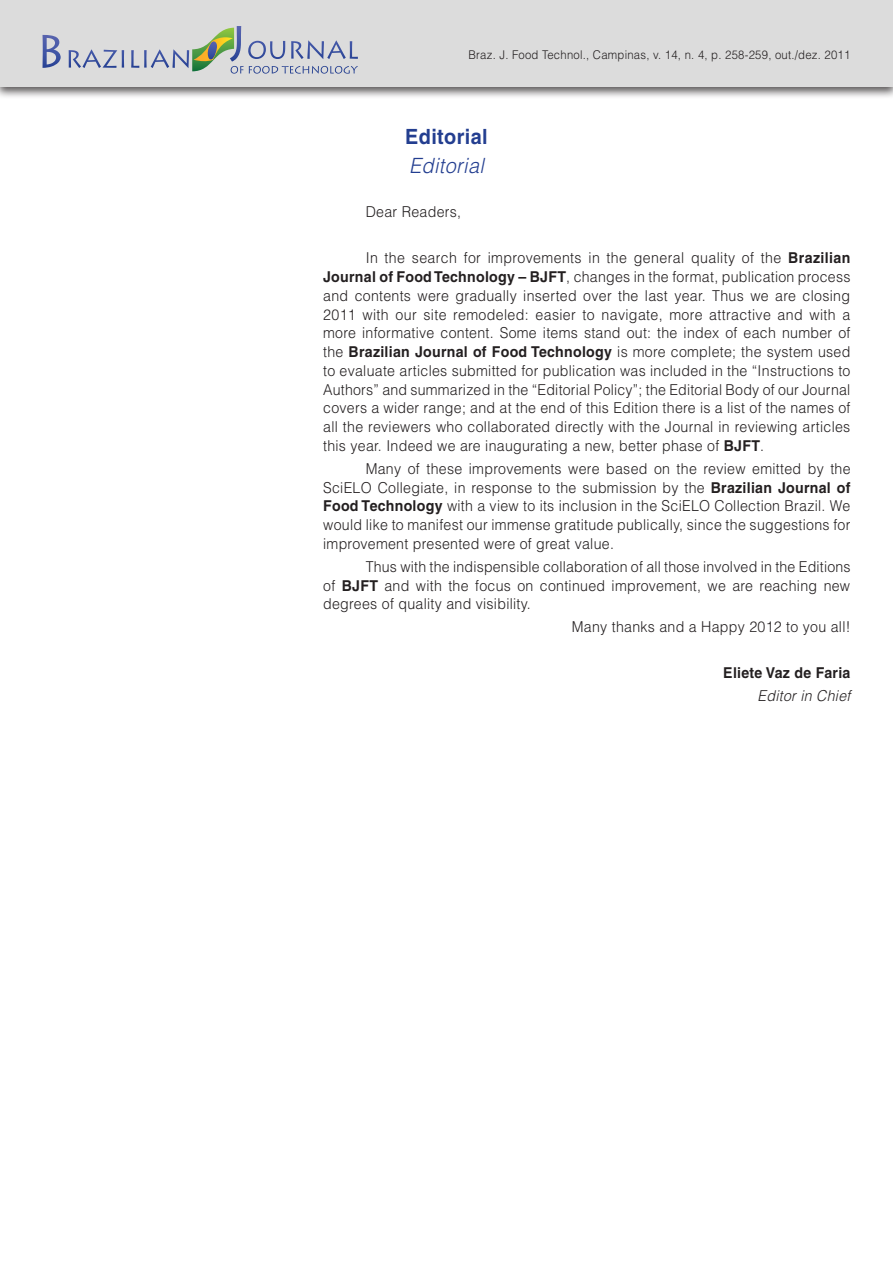
<style>
.page{position:relative;width:893px;height:1263px;background:#fff}
.page>*{position:absolute;margin:0;border:0;box-sizing:border-box;transform-origin:0 0}
.Título___1o_idioma{font:700 21px "Helvetica";letter-spacing:.02em;color:#233e90;scale:.94 1}
.Título___2o_idioma{font:italic 300 21px "Helvetica";letter-spacing:.02em;color:#233e90;scale:.94 1}
.Corpo{font:300 15px/18.8px "Helvetica";letter-spacing:.02em;color:#231f20;text-align:justify;scale:.94 1}
.Corpo-2{font:700 15px "Helvetica";letter-spacing:.02em;color:#231f20;scale:.94 1}
.Corpo-3{font:italic 300 15px "Helvetica";letter-spacing:.02em;color:#231f20;scale:.94 1}
.t1{font:300 12px "Helvetica";letter-spacing:.02em;color:#231f20;scale:.94 1}
.s1{font-weight:700}
</style>
<div class="page">
<div style="left:0;top:0;width:893px;height:99px;background:#231f20;opacity:.75"></div>
<div style="left:0;top:0;width:893px;height:87px;background:#dcdcdc"></div>
<svg style="left:43px;top:26px;width:315px;height:48px"></svg>
<p class="t1" style="left:468px;top:48px;width:408px">Braz. J. Food Technol., Campinas, v. 14, n. 4, p. 258-259, out./dez. 2011</p>
<p class="Título___1o_idioma" style="left:405px;top:124px;width:89px">Editorial</p>
<p class="Título___2o_idioma" style="left:409px;top:153px;width:81px">Editorial</p>
<p class="Corpo" style="left:366px;top:202px;width:103px">Dear Readers,</p>
<p class="Corpo" style="left:323px;top:248px;width:562px;text-indent:43px">In the search for improvements in the general quality of the <span class="s1">Brazilian Journal of Food Technology – BJFT</span>, changes in the format, publication process and contents were gradually inserted over the last year. Thus we are closing 2011 with our site remodeled: easier to navigate, more attractive and with a more informative content. Some items stand out: the index of each number of the <span class="s1">Brazilian Journal of Food Technology</span> is more complete; the system used to evaluate articles submitted for publication was included in the “Instructions to Authors” and summarized in the “Editorial Policy”; the Editorial Body of our Journal covers a wider range; and at the end of this Edition there is a list of the names of all the reviewers who collaborated directly with the Journal in reviewing articles this year. Indeed we are inaugurating a new, better phase of <span class="s1">BJFT</span>.</p>
<p class="Corpo" style="left:323px;top:459px;width:563px;text-indent:43px">Many of these improvements were based on the review emitted by the SciELO Collegiate, in response to the submission by the <span class="s1">Brazilian Journal of Food Technology</span> with a view to its inclusion in the SciELO Collection Brazil. We would like to manifest our immense gratitude publically, since the suggestions for improvement presented were of great value.</p>
<p class="Corpo" style="left:323px;top:557px;width:563px;text-indent:43px">Thus with the indispensible collaboration of all those involved in the Editions of <span class="s1">BJFT</span> and with the focus on continued improvement, we are reaching new degrees of quality and visibility.</p>
<p class="Corpo" style="left:572px;top:617px;width:298px">Many thanks and a Happy 2012 to you all!</p>
<p class="Corpo-2" style="left:723px;top:664px;width:137px">Eliete Vaz de Faria</p>
<p class="Corpo-3" style="left:758px;top:687px;width:100px">Editor in Chief</p>
</div>
